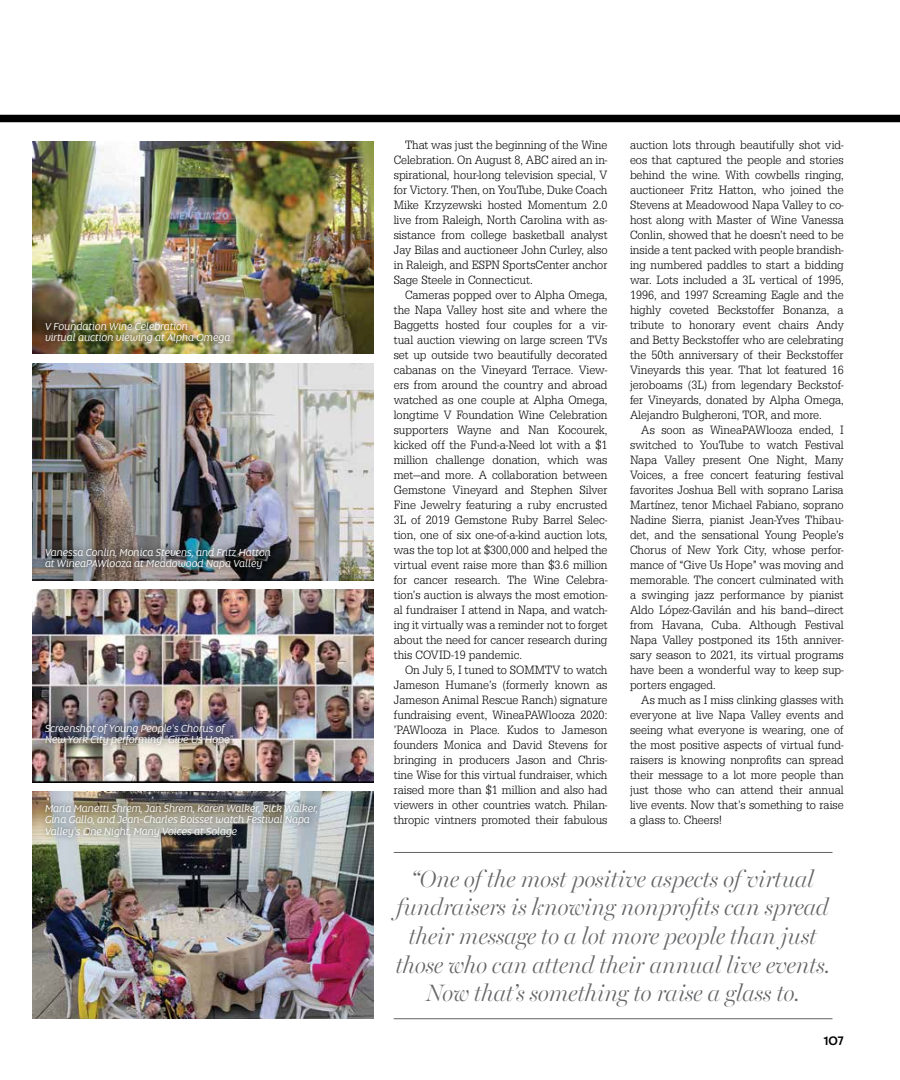
<style>
.page{position:relative;width:900px;height:1080px;background:#fff}
.page>*{position:absolute;margin:0;border:0;box-sizing:border-box;transform-origin:0 0}
.t1{font:italic 300 23.75px/28.5px "Miller Banner WGL";letter-spacing:-.01em;color:#636466;text-align:center}
.t2{font:300 12.5px/15px "Egyptienne URW Ext Nar";color:#000;text-align:justify}
.t3{font:500 12.5px "Altis";color:#000}
.t4{font:italic 10.62px/11.2px "Altis";letter-spacing:-.01em;color:#fff}
</style>
<div class="page">
<img style="left:33px;top:141px;width:341px;height:213px">
<img style="left:33px;top:363px;width:341px;height:217px">
<img style="left:33px;top:589px;width:341px;height:193px">
<img style="left:33px;top:792px;width:341px;height:226px">
<div style="left:0;top:115px;width:900px;height:7px;background:#000"></div>
<hr style="left:394px;top:852px;width:438px;height:1px;background:#636466">
<hr style="left:394px;top:1018px;width:438px;height:1px;background:#636466">
<div style="left:39px;top:316px;width:197px;height:34px;background:#000;opacity:.75"></div>
<div style="left:38px;top:541px;width:239px;height:34px;background:#000;opacity:.75"></div>
<div style="left:39px;top:717px;width:200px;height:34px;background:#000;opacity:.75"></div>
<div style="left:39px;top:798px;width:284px;height:45px;background:#000;opacity:.75"></div>
<p class="t4" style="left:45px;top:321px;width:187px">V Foundation Wine Celebration<br>virtual auction viewing at Alpha Omega</p>
<p class="t4" style="left:45px;top:546px;width:228px">Vanessa Conlin, Monica Stevens, and Fritz Hatton at WineaPAWlooza at Meadowood Napa Valley</p>
<p class="t4" style="left:45px;top:722px;width:189px">Screenshot of Young People’s Chorus of<br>New York City performing “Give Us Hope”</p>
<p class="t4" style="left:45px;top:803px;width:275px">Maria Manetti Shrem, Jan Shrem, Karen Walker, Rick Walker,<br>Gina Gallo, and Jean-Charles Boisset watch Festival Napa<br>Valley’s One Night, Many Voices at Solage</p>
<p class="t2" style="left:394px;top:138px;width:215px;text-indent:11px">That was just the beginning of the Wine Celebration. On August 8, ABC aired an in&shy;spirational, hour-long television special, V for Victory. Then, on YouTube, Duke Coach Mike Krzyzewski hosted Momentum 2.0 live from Raleigh, North Carolina with as&shy;sistance from college basketball analyst Jay Bilas and auctioneer John Curley, also in Raleigh, and ESPN SportsCenter anchor Sage Steele in Connecticut.</p>
<p class="t2" style="left:394px;top:288px;width:215px;text-indent:11px">Cameras popped over to Alpha Omega, the Napa Valley host site and where the Baggetts hosted four couples for a vir&shy;tual auction viewing on large screen TVs set up outside two beautifully decorated cabanas on the Vineyard Terrace. View&shy;ers from around the country and abroad watched as one couple at Alpha Omega, longtime V Foundation Wine Celebration supporters Wayne and Nan Kocourek, kicked off the Fund-a-Need lot with a $1 million challenge donation, which was met—and more. A collaboration between Gemstone Vineyard and Stephen Silver Fine Jewelry featuring a ruby encrusted 3L of 2019 Gemstone Ruby Barrel Selec&shy;tion, one of six one-of-a-kind auction lots, was the top lot at $300,000 and helped the virtual event raise more than $3.6 million for cancer research. The Wine Celebra&shy;tion’s auction is always the most emotion&shy;al fundraiser I attend in Napa, and watch&shy;ing it virtually was a reminder not to forget about the need for cancer research during this COVID-19 pandemic.</p>
<p class="t2" style="left:394px;top:663px;width:215px;text-indent:11px">On July 5, I tuned to SOMMTV to watch Jameson Humane’s (formerly known as Jameson Animal Rescue Ranch) signature fundraising event, WineaPAWlooza 2020: ’PAWlooza in Place. Kudos to Jameson founders Monica and David Stevens for bringing in producers Jason and Chris&shy;tine Wise for this virtual fundraiser, which raised more than $1 million and also had viewers in other countries watch. Philan&shy;thropic vintners promoted their fabulous</p>
<p class="t2" style="left:630px;top:138px;width:215px">auction lots through beautifully shot vid&shy;eos that captured the people and stories behind the wine. With cowbells ringing, auctioneer Fritz Hatton, who joined the Stevens at Meadowood Napa Valley to co&shy;host along with Master of Wine Vanessa Conlin, showed that he doesn’t need to be inside a tent packed with people brandish&shy;ing numbered paddles to start a bidding war. Lots included a 3L vertical of 1995, 1996, and 1997 Screaming Eagle and the highly coveted Beckstoffer Bonanza, a tribute to honorary event chairs Andy and Betty Beckstoffer who are celebrating the 50th anniversary of their Beckstoffer Vineyards this year. That lot featured 16 jeroboams (3L) from legendary Beckstof&shy;fer Vineyards, donated by Alpha Omega, Alejandro Bulgheroni, TOR, and more.</p>
<p class="t2" style="left:630px;top:423px;width:215px;text-indent:11px">As soon as WineaPAWlooza ended, I switched to YouTube to watch Festival Napa Valley present One Night, Many Voices, a free concert featuring festival favorites Joshua Bell with soprano Larisa Martínez, tenor Michael Fabiano, soprano Nadine Sierra, pianist Jean-Yves Thibau&shy;det, and the sensational Young People’s Chorus of New York City, whose perfor&shy;mance of “Give Us Hope” was moving and memorable. The concert culminated with a swinging jazz performance by pianist Aldo López-Gavilán and his band—direct from Havana, Cuba. Although Festival Napa Valley postponed its 15th anniver&shy;sary season to 2021, its virtual programs have been a wonderful way to keep sup&shy;porters engaged.</p>
<p class="t2" style="left:630px;top:693px;width:215px;text-indent:11px">As much as I miss clinking glasses with everyone at live Napa Valley events and seeing what everyone is wearing, one of the most positive aspects of virtual fund&shy;raisers is knowing nonprofits can spread their message to a lot more people than just those who can attend their annual live events. Now that’s something to raise a glass to. Cheers!</p>
<h1 class="t1" style="left:396px;top:862px;width:436px">“One of the most positive aspects of virtual fundraisers is knowing nonprofits can spread their message to a lot more people than just those who can attend their annual live events.<br>Now that’s something to raise a glass to.</h1>
<p class="t3" style="left:824px;top:1031px;width:21px">107</p>
</div>
